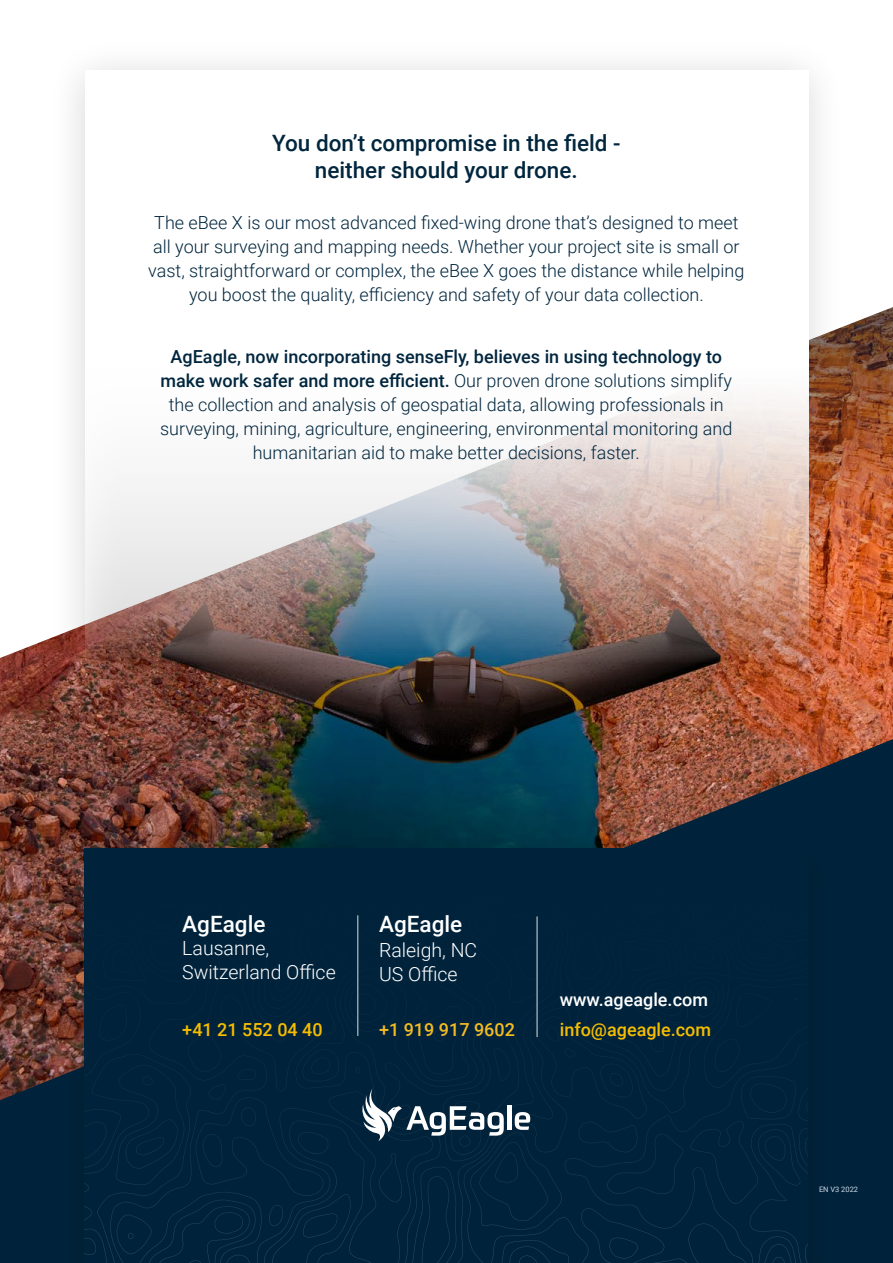
<style>
.page{position:relative;width:893px;height:1263px;background:#fff}
.page>*{position:absolute;margin:0;border:0;box-sizing:border-box;transform-origin:0 0}
.t1{font:500 22.5px/27px "Roboto";color:#00263e;text-align:center}
.t2{font:500 22.5px "Roboto";color:#fff}
.t3{font:300 19.5px/23.4px "Roboto";color:#fff}
.t4{font:300 18px/24px "Roboto";color:#00263e;text-align:center}
.t5{font:500 18px "Roboto";color:#f6bd00}
.t6{font:500 18px "Roboto";color:#fff}
.t7{font:500 18px "Roboto";color:#f5bb23}
.t8{font:7.5px "Roboto";color:#cdd8e6}
.s1{font-weight:500}
</style>
<div class="page">
<img style="left:0;top:658px;width:893px;height:81px">
<img style="left:0;top:739px;width:893px;height:524px">
<img style="left:0;top:307px;width:893px;height:351px">
<div style="left:56px;top:835px;width:780px;height:428px;background:#000;opacity:.18"></div>
<div style="left:47px;top:36px;width:799px;height:668px;background:#000;opacity:.16"></div>
<svg style="left:85px;top:70px;width:723px;height:591px"></svg>
<div style="left:85px;top:848px;width:723px;height:415px;background:#00233b"></div>
<p class="t1" style="left:272px;top:128px;width:350px">You don’t compromise in the field - neither should your drone.</p>
<p class="t4" style="left:148px;top:210px;width:598px">The eBee X is our most advanced fixed-wing drone that’s designed to meet all your surveying and mapping needs. Whether your project site is small or vast, straightforward or complex, the eBee X goes the distance while helping you boost the quality, efficiency and safety of your data collection.</p>
<p class="t4" style="left:160px;top:344px;width:574px"><span class="s1">AgEagle, now incorporating senseFly, believes in using technology to make work safer and more efficient.</span> Our proven drone solutions simplify the collection and analysis of geospatial data, allowing professionals in surveying, mining, agriculture, engineering, environmental monitoring and humanitarian aid to make better decisions, faster.</p>
<p class="t2" style="left:182px;top:908px;width:85px">AgEagle</p>
<p class="t3" style="left:182px;top:936px;width:155px">Lausanne,<br>Switzerland Office</p>
<p class="t2" style="left:379px;top:908px;width:85px">AgEagle</p>
<p class="t3" style="left:379px;top:938px;width:100px">Raleigh, NC<br>US Office</p>
<p class="t6" style="left:560px;top:987px;width:150px">www.ageagle.com</p>
<p class="t5" style="left:182px;top:1017px;width:142px">+41 21 552 04 40</p>
<p class="t7" style="left:379px;top:1017px;width:137px">+1 919 917 9602</p>
<p class="t5" style="left:560px;top:1017px;width:153px">info@ageagle.com</p>
<p class="t8" style="left:819px;top:1184px;width:41px">EN V3 2022</p>
</div>
